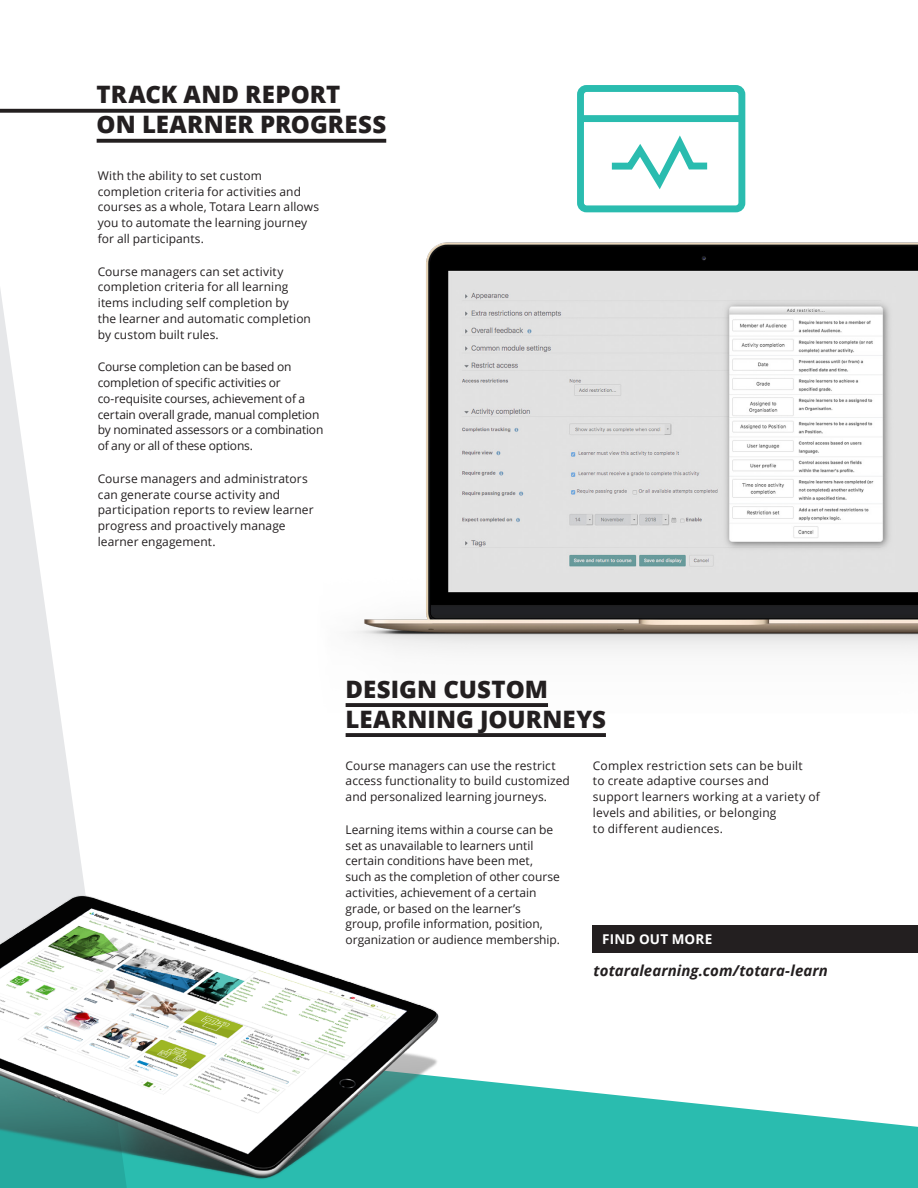
<style>
.page{position:relative;width:918px;height:1188px;background:#fff}
.page>*{position:absolute;margin:0;border:0;box-sizing:border-box;transform-origin:0 0}
.t1{font:800 24px/30px "Open Sans";letter-spacing:.005em;color:#231f20}
.t2{font:italic 700 15px "Open Sans";letter-spacing:.005em;color:#231f20}
.t3{font:700 13.5px "Open Sans";letter-spacing:.015em;color:#fff}
.t4{font:12px/15.8px "Open Sans";letter-spacing:.005em;color:#231f20}
.t5{font:12px/15.8px "Open Sans";letter-spacing:-.015em;color:#231f20}
</style>
<div class="page">
<svg style="left:0;top:108px;width:133px;height:665px"></svg>
<svg style="left:580px;top:1091px;width:338px;height:97px;fill:#2abcaf"></svg>
<svg style="left:577px;top:85px;width:169px;height:44px"></svg>
<img style="left:281px;top:129px;width:637px;height:608px">
<img style="left:0;top:773px;width:580px;height:415px">
<svg style="left:0;top:109px;width:340px;height:4px"></svg>
<svg style="left:97px;top:139px;width:289px;height:4px"></svg>
<svg style="left:346px;top:703px;width:202px;height:4px"></svg>
<svg style="left:346px;top:733px;width:260px;height:4px"></svg>
<div style="left:593px;top:925px;width:325px;height:27px;background:#231f20"></div>
<h1 class="t1" style="left:97px;top:78px;width:291px">TRACK AND REPORT<br>ON LEARNER PROGRESS</h1>
<p class="t4" style="left:98px;top:167px;width:223px">With the ability to set custom completion criteria for activities and courses as a whole, Totara Learn allows you to automate the learning journey for all participants.</p>
<p class="t4" style="left:98px;top:263px;width:215px">Course managers can set activity completion criteria for all learning items including self completion by<br>the learner and automatic completion by custom built rules.</p>
<p class="t5" style="left:98px;top:359px;width:227px">Course completion can be based on completion of specific activities or co-requisite courses, achievement of a certain overall grade, manual completion by nominated assessors or a combination of any or all of these options.</p>
<p class="t4" style="left:98px;top:470px;width:217px">Course managers and administrators can generate course activity and participation reports to review learner progress and proactively manage learner engagement.</p>
<h1 class="t1" style="left:346px;top:673px;width:262px">DESIGN CUSTOM<br>LEARNING JOURNEYS</h1>
<p class="t4" style="left:346px;top:757px;width:226px">Course managers can use the restrict access functionality to build customized and personalized learning journeys.</p>
<p class="t4" style="left:346px;top:821px;width:216px">Learning items within a course can be set as unavailable to learners until certain conditions have been met, such as the completion of other course activities, achievement of a certain grade, or based on the learner’s<br>group, profile information, position, organization or audience membership.</p>
<p class="t4" style="left:593px;top:757px;width:229px">Complex restriction sets can be built<br>to create adaptive courses and<br>support learners working at a variety of levels and abilities, or belonging<br>to different audiences.</p>
<p class="t3" style="left:602px;top:929px;width:112px">FIND OUT MORE</p>
<p class="t2" style="left:594px;top:960px;width:236px">totaralearning.com/totara-learn</p>
</div>
